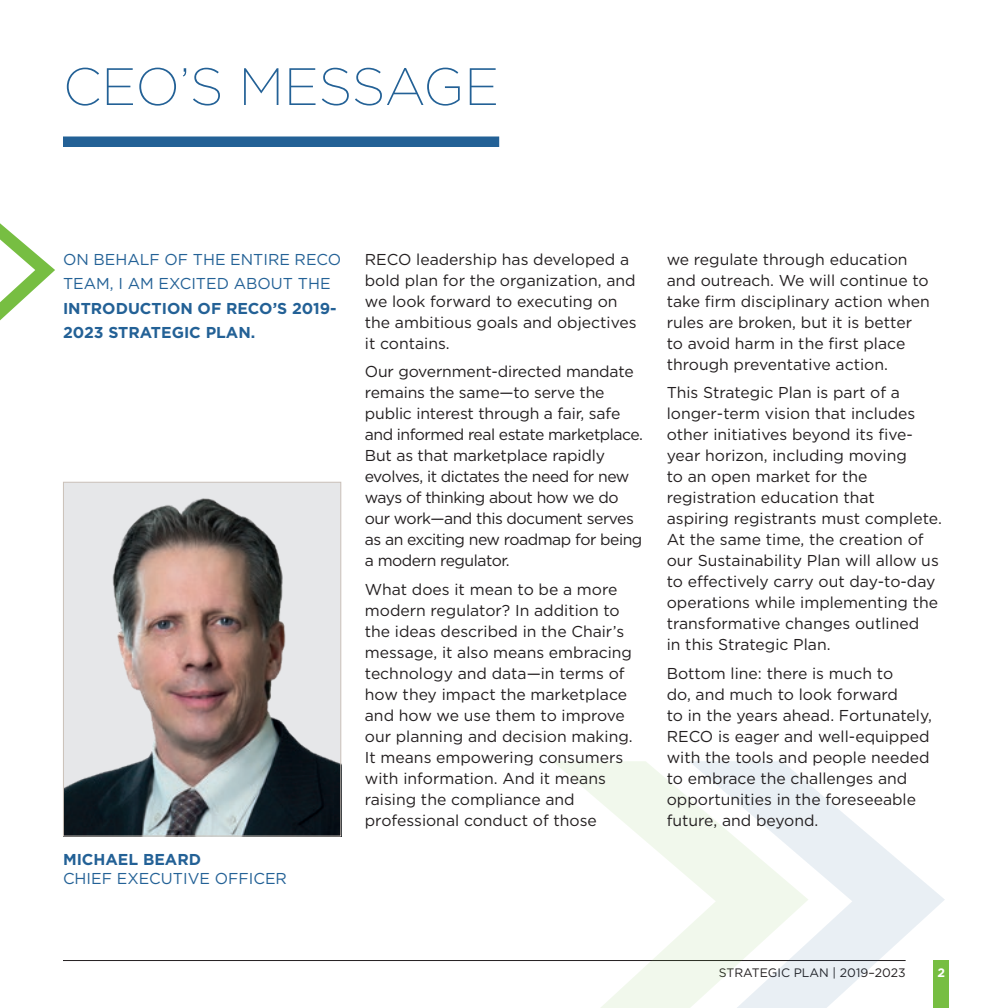
<style>
.page{position:relative;width:1008px;height:1008px;background:#fff}
.page>*{position:absolute;margin:0;border:0;box-sizing:border-box;transform-origin:0 0}
.Heading_1{font:200 52.5px "Gotham";letter-spacing:-.005em;color:#236196}
.Body_Text{font:15.75px/21px "Gotham";color:#231f20}
.Body_Text-2{font:15.75px/21px "Gotham";letter-spacing:-.03em;color:#231f20}
.Callout_Blue{font:15.75px/24.5px "Gotham";color:#236196}
.t1{font:12.25px "Gotham";color:#231f20}
.t2{font:700 12.25px "Gotham";color:#fff}
.s1{font-weight:700}
</style>
<div class="page">
<hr style="left:63px;top:960px;width:843px;height:1px;background:#231f20">
<div style="left:934px;top:960px;width:15px;height:48px;background:#77be42"></div>
<svg style="left:553px;top:761px;width:135px;height:247px"></svg>
<svg style="left:688px;top:761px;width:257px;height:247px"></svg>
<div style="left:63px;top:136px;width:436px;height:11px;background:#236196"></div>
<svg style="left:0;top:223px;width:55px;height:97px"></svg>
<img style="left:65px;top:484px;width:274px;height:350px">
<div style="left:63px;top:482px;width:278px;height:354px;border:1px solid #cbc1b9"></div>
<h1 class="Heading_1" style="left:63px;top:54px;width:438px">CEO’S MESSAGE</h1>
<p class="Callout_Blue" style="left:63px;top:246px;width:280px">ON BEHALF OF THE ENTIRE RECO<br>TEAM, I AM EXCITED ABOUT THE<br><span class="s1">INTRODUCTION OF RECO’S 2019-<br>2023 STRATEGIC PLAN.</span></p>
<p class="Body_Text" style="left:365px;top:248px;width:273px">RECO leadership has developed a bold plan for the organization, and we look forward to executing on the ambitious goals and objectives it contains.</p>
<p class="Body_Text-2" style="left:365px;top:361px;width:280px">Our government-directed mandate remains the same—to serve the public interest through a fair, safe and informed real estate marketplace.<br>But as that marketplace rapidly evolves, it dictates the need for new ways of thinking about how we do our work—and this document serves as an exciting new roadmap for being a modern regulator.</p>
<p class="Body_Text" style="left:365px;top:579px;width:269px">What does it mean to be a more modern regulator? In addition to the ideas described in the Chair’s message, it also means embracing technology and data—in terms of how they impact the marketplace and how we use them to improve our planning and decision making.<br>It means empowering consumers with information. And it means raising the compliance and professional conduct of those</p>
<p class="Callout_Blue" style="left:63px;top:850px;width:225px;line-height:18.9px"><span class="s1">MICHAEL BEARD<br></span>CHIEF EXECUTIVE OFFICER</p>
<p class="Body_Text" style="left:667px;top:248px;width:265px">we regulate through education and outreach. We will continue to take firm disciplinary action when rules are broken, but it is better to avoid harm in the first place through preventative action.</p>
<p class="Body_Text" style="left:667px;top:382px;width:277px">This Strategic Plan is part of a longer-term vision that includes other initiatives beyond its five&shy;year horizon, including moving<br>to an open market for the registration education that<br>aspiring registrants must complete.<br>At the same time, the creation of our Sustainability Plan will allow us to effectively carry out day-to-day operations while implementing the transformative changes outlined<br>in this Strategic Plan.</p>
<p class="Body_Text" style="left:667px;top:663px;width:267px">Bottom line: there is much to<br>do, and much to look forward<br>to in the years ahead. Fortunately,<br>RECO is eager and well-equipped with the tools and people needed to embrace the challenges and opportunities in the foreseeable future, and beyond.</p>
<p class="t1" style="left:719px;top:964px;width:188px">STRATEGIC PLAN | 2019–2023</p>
<p class="t2" style="left:937px;top:964px;width:9px">2</p>
</div>
